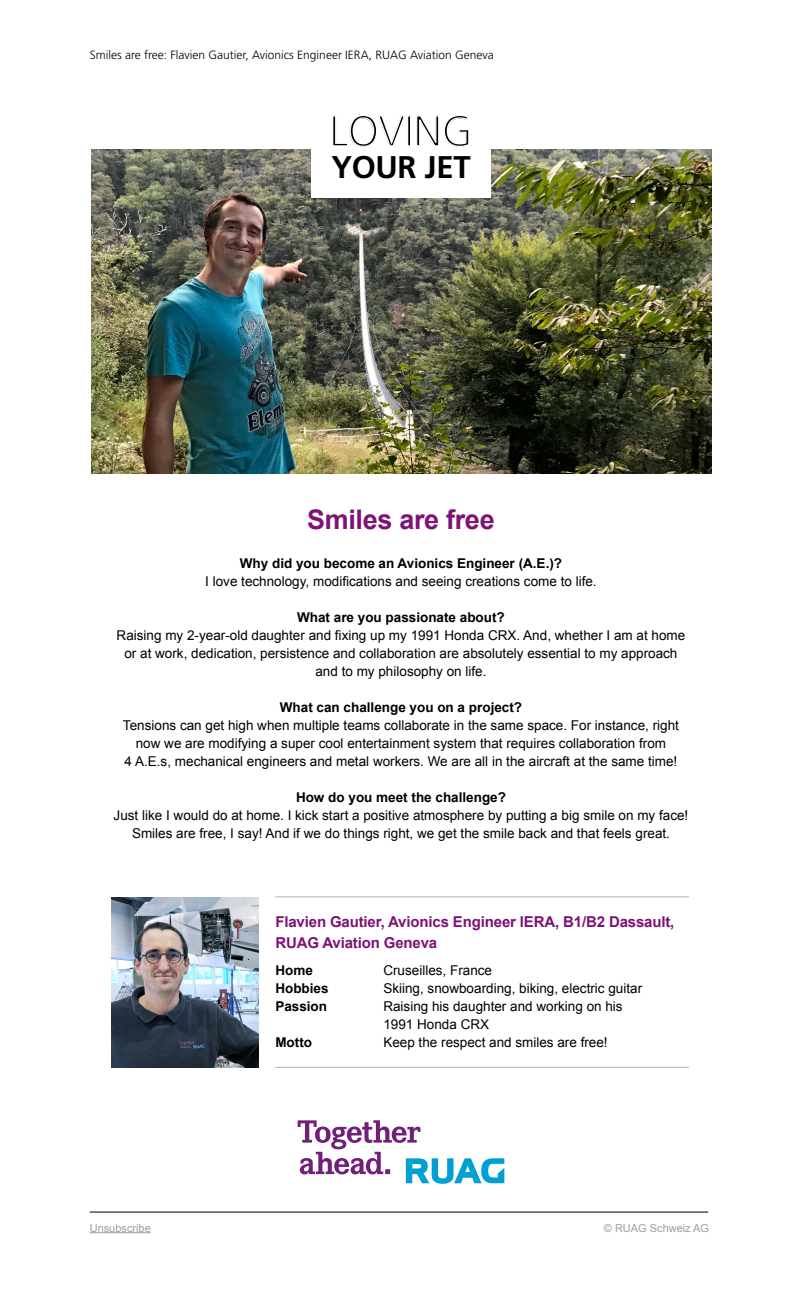
<style>
.page{position:relative;width:800px;height:1300px;background:#fff}
.page>*{position:absolute;margin:0;border:0;box-sizing:border-box;transform-origin:0 0}
.t1{font:300 42.9px "Frutiger LT Com";letter-spacing:-.01em;color:#000}
.t2{font:700 31.4px "Frutiger LT Com";letter-spacing:-.01em;color:#000}
.t3{font:700 27px "Arial";letter-spacing:-.01em;color:#7e1277}
.t4{font:700 15px/21px "Arial";letter-spacing:-.01em;color:#7e1277}
.t5{font:13.5px/18px "Arial";color:#000;text-align:center}
.t6{font:700 13.5px "Arial";color:#000}
.t7{font:300 12px "Frutiger";color:#000}
.t8{font:11px "Arial";color:#9d9e9e}
</style>
<div class="page">
<img style="left:91px;top:149px;width:620px;height:325px">
<hr style="left:90px;top:1212px;width:618px;height:1px;background:#000">
<hr style="left:90px;top:1232px;width:61px;height:1px;background:#9d9e9e">
<svg style="left:298px;top:1120px;width:206px;height:64px"></svg>
<div style="left:311px;top:97px;width:180px;height:101px;background:#fff"></div>
<img style="left:112px;top:897px;width:146px;height:171px">
<hr style="left:275px;top:897px;width:414px;height:1px;background:#b1b4b4">
<hr style="left:275px;top:1067px;width:414px;height:1px;background:#b1b4b4">
<p class="t7" style="left:90px;top:48px;width:406px">Smiles are free: Flavien Gautier, Avionics Engineer IERA, RUAG Aviation Geneva</p>
<h1 class="t1" style="left:329px;top:106px;width:145px">LOVING</h1>
<h2 class="t2" style="left:331px;top:149px;width:141px">YOUR JET</h2>
<h3 class="t3" style="left:307px;top:501px;width:189px">Smiles are free</h3>
<p class="t6" style="left:240px;top:555px;width:324px">Why did you become an Avionics Engineer (A.E.)?</p>
<p class="t5" style="left:205px;top:573px;width:393px">I love technology, modifications and seeing creations come to life.</p>
<p class="t6" style="left:297px;top:609px;width:209px">What are you passionate about?</p>
<p class="t5" style="left:117px;top:627px;width:570px">Raising my 2-year-old daughter and fixing up my 1991 Honda CRX. And, whether I am at home or at work, dedication, persistence and collaboration are absolutely essential to my approach and to my philosophy on life.</p>
<p class="t6" style="left:280px;top:699px;width:244px">What can challenge you on a project?</p>
<p class="t5" style="left:123px;top:717px;width:557px">Tensions can get high when multiple teams collaborate in the same space. For instance, right now we are modifying a super cool entertainment system that requires collaboration from<br>4 A.E.s, mechanical engineers and metal workers. We are all in the aircraft at the same time!</p>
<p class="t6" style="left:296px;top:789px;width:212px">How do you meet the challenge?</p>
<p class="t5" style="left:114px;top:807px;width:576px">Just like I would do at home. I kick start a positive atmosphere by putting a big smile on my face!<br>Smiles are free, I say! And if we do things right, we get the smile back and that feels great.</p>
<p class="t4" style="left:275px;top:912px;width:401px">Flavien Gautier, Avionics Engineer IERA, B1/B2 Dassault,<br>RUAG Aviation Geneva</p>
<p class="t6" style="left:275px;top:961px;width:39px">Home</p>
<p class="t5" style="left:383px;top:961px;width:110px">Cruseilles, France</p>
<p class="t6" style="left:275px;top:979px;width:55px">Hobbies</p>
<p class="t5" style="left:383px;top:979px;width:260px">Skiing, snowboarding, biking, electric guitar</p>
<p class="t6" style="left:275px;top:997px;width:53px">Passion</p>
<p class="t5" style="left:383px;top:997px;width:241px;text-align:left">Raising his daughter and working on his<br>1991 Honda CRX</p>
<p class="t6" style="left:275px;top:1033px;width:38px">Motto</p>
<p class="t5" style="left:383px;top:1033px;width:226px">Keep the respect and smiles are free!</p>
<p class="t8" style="left:90px;top:1221px;width:63px">Unsubscribe</p>
<p class="t8" style="left:604px;top:1221px;width:107px">© RUAG Schweiz AG</p>
</div>
